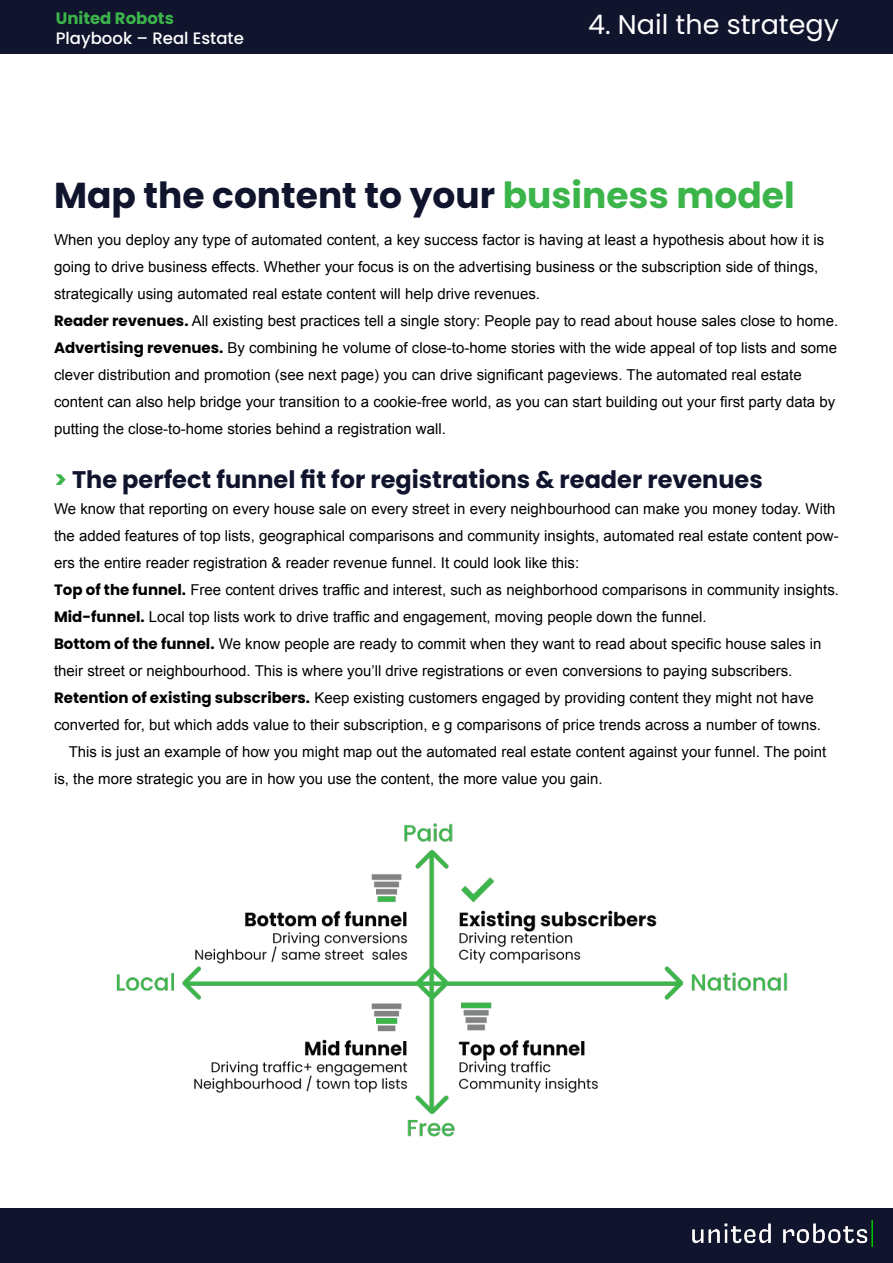
<style>
.page{position:relative;width:893px;height:1263px;background:#fff}
.page>*{position:absolute;margin:0;border:0;box-sizing:border-box;transform-origin:0 0}
.t1{font:700 36px "Poppins";color:#10142d}
.t2{font:27px "Poppins";color:#fff}
.t3{font:700 24px "Poppins";color:#10142d}
.t4{font:500 16.5px "Poppins";color:#fff}
.t5{font:700 16.5px "Poppins";color:#3bb44a}
.t6{font:15px/27px "Arial";color:#000}
.s1{color:#3bb44a}
.s2{font-family:"Poppins";font-weight:700}
</style>
<div class="page">
<div style="left:0;top:0;width:893px;height:53px;background:#10142d"></div>
<div style="left:0;top:1209px;width:893px;height:54px;background:#10142d"></div>
<img style="left:692px;top:1220px;width:181px;height:28px">
<img style="left:116px;top:823px;width:672px;height:314px">
<p class="t5" style="left:56px;top:9px;width:120px">United Robots</p>
<p class="t4" style="left:56px;top:29px;width:190px">Playbook – Real Estate</p>
<h2 class="t2" style="left:588px;top:9px;width:252px">4. Nail the strategy</h2>
<h1 class="t1" style="left:54px;top:174px;width:742px">Map the content to your <span class="s1">business model</span></h1>
<p class="t6" style="left:54px;top:226px;width:786px">When you deploy any type of automated content, a key success factor is having at least a hypothesis about how it is going to drive business effects. Whether your focus is on the advertising business or the subscription side of things, strategically using automated real estate content will help drive revenues.<br><span class="s2">Reader revenues.</span> All existing best practices tell a single story: People pay to read about house sales close to home.<br><span class="s2">Advertising revenues.</span> By combining he volume of close-to-home stories with the wide appeal of top lists and some clever distribution and promotion (see next page) you can drive significant pageviews. The automated real estate content can also help bridge your transition to a cookie-free world, as you can start building out your first party data by putting the close-to-home stories behind a registration wall.</p>
<h3 class="t3" style="left:54px;top:466px;width:710px"><span class="s1">&gt;</span> The perfect funnel fit for registrations &amp; reader revenues</h3>
<p class="t6" style="left:54px;top:495px;width:786px">We know that reporting on every house sale on every street in every neighbourhood can make you money today. With the added features of top lists, geographical comparisons and community insights, automated real estate content pow&shy;ers the entire reader registration &amp; reader revenue funnel. It could look like this:<br><span class="s2">Top of the funnel.</span> Free content drives traffic and interest, such as neighborhood comparisons in community insights.<br><span class="s2">Mid-funnel.</span> Local top lists work to drive traffic and engagement, moving people down the funnel.<br><span class="s2">Bottom of the funnel.</span> We know people are ready to commit when they want to read about specific house sales in their street or neighbourhood. This is where you’ll drive registrations or even conversions to paying subscribers.<br><span class="s2">Retention of existing subscribers.</span> Keep existing customers engaged by providing content they might not have converted for, but which adds value to their subscription, e g comparisons of price trends across a number of towns.</p>
<p class="t6" style="left:54px;top:738px;width:774px;text-indent:15px">This is just an example of how you might map out the automated real estate content against your funnel. The point is, the more strategic you are in how you use the content, the more value you gain.</p>
</div>
